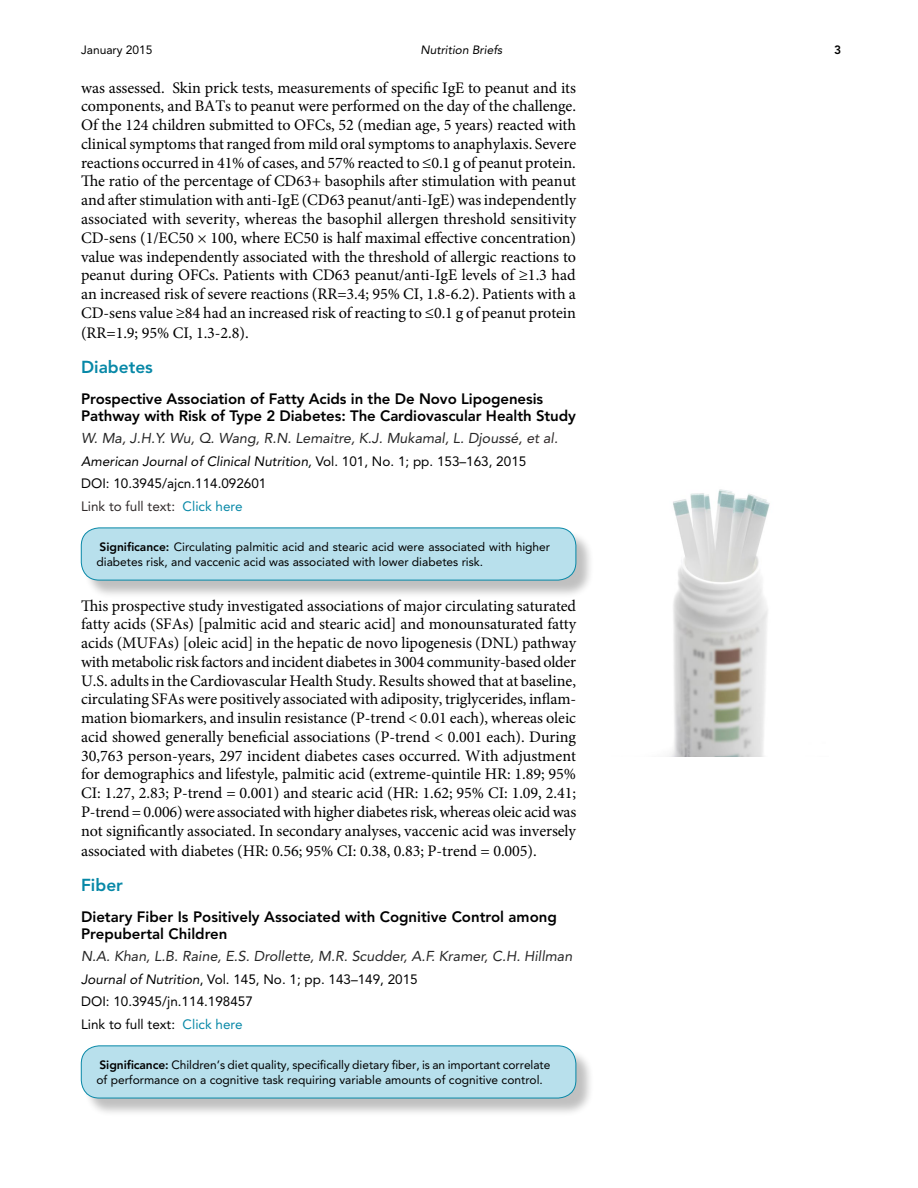
<style>
.page{position:relative;width:918px;height:1188px;background:#fff}
.page>*{position:absolute;margin:0;border:0;box-sizing:border-box;transform-origin:0 0}
.t1{font:800 17.25px "Avenir LT Std";color:#0788a7}
.t2{font:16.2px/18.9px "Minion Pro";letter-spacing:-.005em;color:#000;text-align:justify}
.t3{font:800 15px/17.2px "Avenir LT Std";letter-spacing:-.005em;color:#000}
.t4{font:italic 14.25px "Avenir LT Std";color:#262626}
.t5{font:13.5px/22.5px "Avenir LT Std";color:#000}
.t6{font:12px/15.8px "Avenir LT Std";color:#000}
.t7{font:italic 12px "Avenir LT Std";color:#000}
.t8{font:800 12px "Avenir LT Std";color:#000}
.s1{color:#302a2a}
.s2{font-style:italic}
.s3{color:#0788a7}
.s4{font-weight:800}
</style>
<div class="page">
<img style="left:670px;top:489px;width:100px;height:267px">
<div style="left:83px;top:530px;width:512px;height:69px;background:#000;opacity:.25"></div>
<div style="left:81px;top:528px;width:495px;height:52px;background:#b8e0ec;border-radius:18px"></div>
<div style="left:81px;top:528px;width:495px;height:52px;border:1px solid #0788a7;border-radius:18px"></div>
<div style="left:83px;top:1048px;width:512px;height:69px;background:#000;opacity:.25"></div>
<div style="left:81px;top:1046px;width:495px;height:52px;background:#b8e0ec;border-radius:18px"></div>
<div style="left:81px;top:1046px;width:495px;height:52px;border:1px solid #0788a7;border-radius:18px"></div>
<p class="t6" style="left:81px;top:42px;width:73px">January 2015</p>
<p class="t7" style="left:420px;top:43px;width:83px">Nutrition Briefs</p>
<p class="t8" style="left:834px;top:43px;width:9px">3</p>
<p class="t2" style="left:81px;top:78px;width:497px">was assessed. Skin prick tests, measurements of specific IgE to peanut and its components, and BATs to peanut were performed on the day of the challenge.<br>Of the 124 children submitted to OFCs, 52 (median age, 5 years) reacted with clinical symptoms that ranged from mild oral symptoms to anaphylaxis. Severe reactions occurred in 41% of cases, and 57% reacted to ≤0.1 g of peanut protein.<br>The ratio of the percentage of CD63+ basophils after stimulation with peanut and after stimulation with anti-IgE (CD63 peanut/anti-IgE) was independently associated with severity, whereas the basophil allergen threshold sensitivity CD-sens (1/EC50 × 100, where EC50 is half maximal effective concentration) value was independently associated with the threshold of allergic reactions to peanut during OFCs. Patients with CD63 peanut/anti-IgE levels of ≥1.3 had an increased risk of severe reactions (RR=3.4; 95% CI, 1.8-6.2). Patients with a CD-sens value ≥84 had an increased risk of reacting to ≤0.1 g of peanut protein (RR=1.9; 95% CI, 1.3-2.8).</p>
<p class="t1" style="left:81px;top:357px;width:73px">Diabetes</p>
<p class="t3" style="left:81px;top:390px;width:496px">Prospective Association of Fatty Acids in the De Novo Lipogenesis<br>Pathway with Risk of Type 2 Diabetes: The Cardiovascular Health Study</p>
<p class="t4" style="left:81px;top:430px;width:478px">W. Ma<span class="s1">,</span> J.H.Y. Wu<span class="s1">,</span> Q. Wang<span class="s1">,</span> R.N. Lemaitre<span class="s1">,</span> K.J. Mukamal<span class="s1">,</span> L. Djoussé<span class="s1">, et al.</span></p>
<p class="t5" style="left:81px;top:450px;width:447px"><span class="s2">American Journal of Clinical Nutrition,</span> Vol. 101, No. 1; pp. 153–163, 2015<br>DOI: 10.3945/ajcn.114.092601<br><span class="s1">Link to full text:</span> <span class="s3">Click here</span></p>
<p class="t6" style="left:96px;top:539px;width:455px"><span class="s4">Significance:</span> Circulating palmitic acid and stearic acid were associated with higher diabetes risk, and vaccenic acid was associated with lower diabetes risk.</p>
<p class="t2" style="left:81px;top:596px;width:497px">This prospective study investigated associations of major circulating saturated fatty acids (SFAs) [palmitic acid and stearic acid] and monounsaturated fatty acids (MUFAs) [oleic acid] in the hepatic de novo lipogenesis (DNL) pathway with metabolic risk factors and incident diabetes in 3004 community-based older U.S. adults in the Cardiovascular Health Study. Results showed that at baseline, circulating SFAs were positively associated with adiposity, triglycerides, inflam&shy;mation biomarkers, and insulin resistance (P-trend &lt; 0.01 each), whereas oleic acid showed generally beneficial associations (P-trend &lt; 0.001 each). During 30,763 person-years, 297 incident diabetes cases occurred. With adjustment for demographics and lifestyle, palmitic acid (extreme-quintile HR: 1.89; 95% CI: 1.27, 2.83; P-trend = 0.001) and stearic acid (HR: 1.62; 95% CI: 1.09, 2.41; P-trend = 0.006) were associated with higher diabetes risk, whereas oleic acid was not significantly associated. In secondary analyses, vaccenic acid was inversely associated with diabetes (HR: 0.56; 95% CI: 0.38, 0.83; P-trend = 0.005).</p>
<p class="t1" style="left:81px;top:875px;width:43px">Fiber</p>
<p class="t3" style="left:81px;top:908px;width:477px">Dietary Fiber Is Positively Associated with Cognitive Control among<br>Prepubertal Children</p>
<p class="t4" style="left:81px;top:948px;width:493px">N.A. Khan<span class="s1">,</span> L.B. Raine<span class="s1">,</span> E.S. Drollette<span class="s1">,</span> M.R. Scudder<span class="s1">,</span> A.F. Kramer<span class="s1">,</span> C.H. Hillman</p>
<p class="t5" style="left:81px;top:968px;width:338px"><span class="s2">Journal of Nutrition</span>, Vol. 145, No. 1; pp. 143–149, 2015<br>DOI: 10.3945/jn.114.198457<br>Link to full text: <span class="s3">Click here</span></p>
<p class="t6" style="left:96px;top:1057px;width:456px"><span class="s4">Significance:</span> Children’s diet quality, specifically dietary fiber, is an important correlate of performance on a cognitive task requiring variable amounts of cognitive control.</p>
</div>
